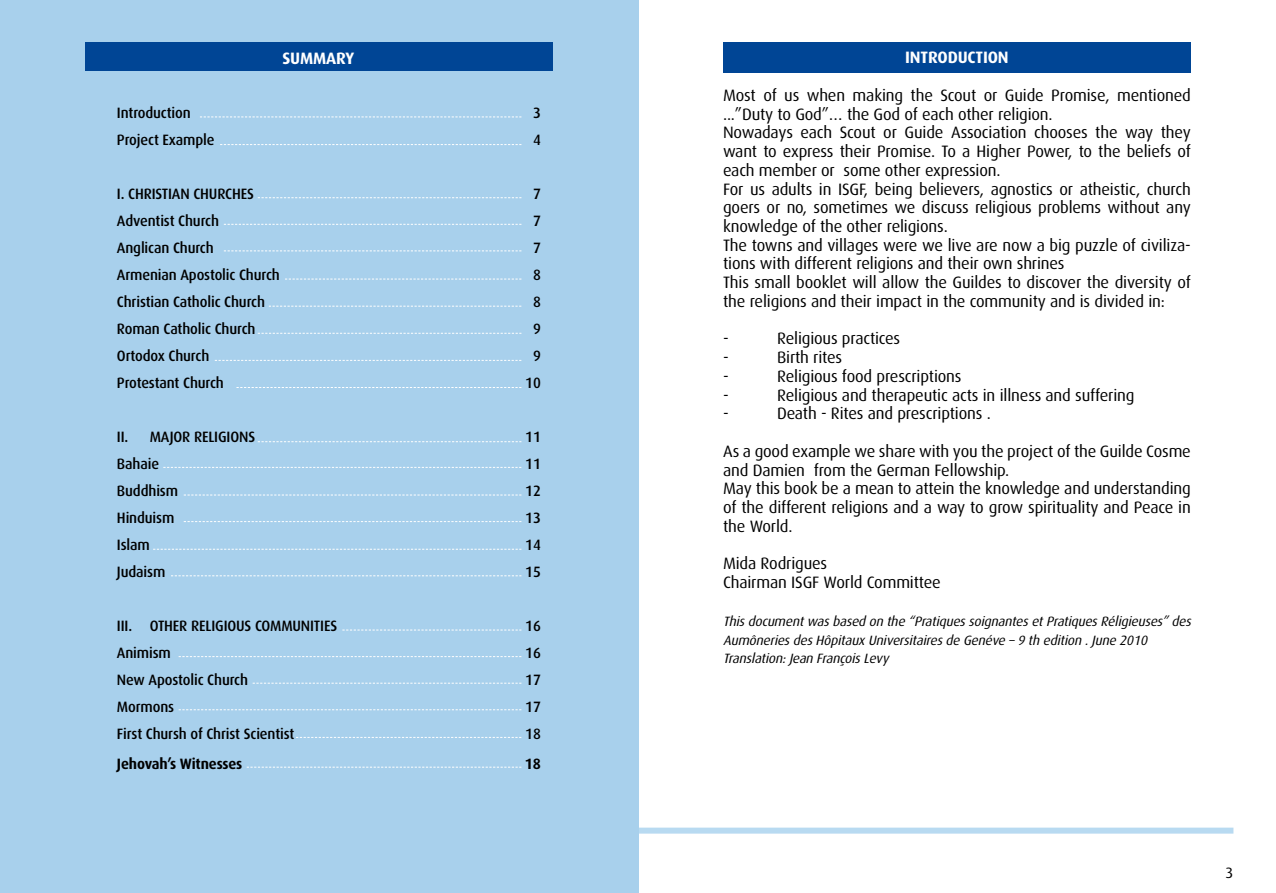
<style>
.page{position:relative;width:1276px;height:893px;background:#fff}
.page>*{position:absolute;margin:0;border:0;box-sizing:border-box;transform-origin:0 0}
.t1{font:16.5px/18.8px "Dax";letter-spacing:-.01em;color:#000}
.t2{font:700 16.5px "Dax";letter-spacing:-.01em;color:#fff}
.t3{font:500 15px "Dax";letter-spacing:-.01em;color:#000;scale:.96 1}
.t4{font:700 15px "Dax";letter-spacing:-.01em;color:#000;scale:.96 1}
.t5{font:15px "Dax";color:#000}
.t6{font:italic 13.5px/18.8px "Dax";color:#000}
</style>
<div class="page">
<div style="left:32px;top:828px;width:1201px;height:6px;background:#b8daf1"></div>
<div style="left:0;top:0;width:638px;height:893px;background:#a8d0ec"></div>
<div style="left:85px;top:43px;width:468px;height:28px;background:#004595"></div>
<div style="left:723px;top:43px;width:468px;height:30px;background:#004595"></div>
<svg style="left:200px;top:117px;width:321px;height:1px"></svg>
<svg style="left:220px;top:144px;width:301px;height:1px"></svg>
<svg style="left:258px;top:197px;width:263px;height:1px"></svg>
<svg style="left:224px;top:224px;width:297px;height:1px"></svg>
<svg style="left:224px;top:250px;width:297px;height:1px"></svg>
<svg style="left:285px;top:279px;width:236px;height:1px"></svg>
<svg style="left:269px;top:306px;width:252px;height:1px"></svg>
<svg style="left:258px;top:333px;width:263px;height:1px"></svg>
<svg style="left:215px;top:360px;width:306px;height:1px"></svg>
<svg style="left:236px;top:387px;width:285px;height:1px"></svg>
<svg style="left:258px;top:441px;width:263px;height:1px"></svg>
<svg style="left:163px;top:467px;width:358px;height:1px"></svg>
<svg style="left:184px;top:495px;width:337px;height:1px"></svg>
<svg style="left:184px;top:521px;width:337px;height:1px"></svg>
<svg style="left:153px;top:549px;width:368px;height:1px"></svg>
<svg style="left:171px;top:575px;width:350px;height:1px"></svg>
<svg style="left:342px;top:630px;width:179px;height:1px"></svg>
<svg style="left:179px;top:656px;width:342px;height:1px"></svg>
<svg style="left:253px;top:683px;width:268px;height:1px"></svg>
<svg style="left:179px;top:709px;width:342px;height:1px"></svg>
<svg style="left:296px;top:737px;width:225px;height:1px"></svg>
<svg style="left:247px;top:767px;width:274px;height:1px"></svg>
<p class="t2" style="left:282px;top:49px;width:73px">SUMMARY</p>
<p class="t3" style="left:117px;top:104px;width:78px">Introduction</p>
<p class="t3" style="left:533px;top:104px;width:10px">3</p>
<p class="t3" style="left:117px;top:131px;width:103px">Project Example</p>
<p class="t3" style="left:533px;top:131px;width:10px">4</p>
<p class="t3" style="left:117px;top:185px;width:144px">I. CHRISTIAN CHURCHES</p>
<p class="t3" style="left:533px;top:185px;width:10px">7</p>
<p class="t3" style="left:117px;top:212px;width:108px">Adventist Church</p>
<p class="t3" style="left:533px;top:212px;width:10px">7</p>
<p class="t3" style="left:117px;top:239px;width:102px">Anglican Church</p>
<p class="t3" style="left:533px;top:239px;width:10px">7</p>
<p class="t3" style="left:117px;top:266px;width:171px">Armenian Apostolic Church</p>
<p class="t3" style="left:533px;top:266px;width:10px">8</p>
<p class="t3" style="left:117px;top:293px;width:156px">Christian Catholic Church</p>
<p class="t3" style="left:533px;top:293px;width:10px">8</p>
<p class="t3" style="left:117px;top:320px;width:146px">Roman Catholic Church</p>
<p class="t3" style="left:533px;top:320px;width:10px">9</p>
<p class="t3" style="left:117px;top:347px;width:98px">Ortodox Church</p>
<p class="t3" style="left:533px;top:347px;width:10px">9</p>
<p class="t3" style="left:117px;top:374px;width:113px">Protestant Church</p>
<p class="t3" style="left:525px;top:374px;width:18px">10</p>
<p class="t3" style="left:117px;top:428px;width:145px">II. MAJOR RELIGIONS</p>
<p class="t3" style="left:525px;top:428px;width:18px">11</p>
<p class="t3" style="left:117px;top:455px;width:45px">Bahaie</p>
<p class="t3" style="left:525px;top:455px;width:18px">11</p>
<p class="t3" style="left:117px;top:482px;width:65px">Buddhism</p>
<p class="t3" style="left:525px;top:482px;width:18px">12</p>
<p class="t3" style="left:117px;top:509px;width:61px">Hinduism</p>
<p class="t3" style="left:525px;top:509px;width:18px">13</p>
<p class="t3" style="left:117px;top:536px;width:36px">Islam</p>
<p class="t3" style="left:525px;top:536px;width:18px">14</p>
<p class="t3" style="left:117px;top:563px;width:52px">Judaism</p>
<p class="t3" style="left:525px;top:563px;width:18px">15</p>
<p class="t3" style="left:117px;top:617px;width:231px">III. OTHER RELIGIOUS COMMUNITIES</p>
<p class="t3" style="left:525px;top:617px;width:18px">16</p>
<p class="t3" style="left:117px;top:644px;width:58px">Animism</p>
<p class="t3" style="left:525px;top:644px;width:18px">16</p>
<p class="t3" style="left:117px;top:671px;width:138px">New Apostolic Church</p>
<p class="t3" style="left:525px;top:671px;width:18px">17</p>
<p class="t3" style="left:117px;top:698px;width:61px">Mormons</p>
<p class="t3" style="left:525px;top:698px;width:18px">17</p>
<p class="t3" style="left:117px;top:725px;width:186px">First Chursh of Christ Scientist</p>
<p class="t3" style="left:525px;top:725px;width:18px">18</p>
<p class="t4" style="left:117px;top:755px;width:132px">Jehovah’s Witnesses</p>
<p class="t4" style="left:525px;top:755px;width:18px">18</p>
<p class="t2" style="left:905px;top:48px;width:105px">INTRODUCTION</p>
<p class="t1" style="left:723px;top:86px;width:469px">Most of us when making the Scout or Guide Promise, mentioned ...”Duty to God”… the God of each other religion.<br>Nowadays each Scout or Guide Association chooses the way they want to express their Promise. To a Higher Power, to the beliefs of each member or some other expression.<br>For us adults in ISGF, being believers, agnostics or atheistic, church goers or no, sometimes we discuss religious problems without any knowledge of the other religions.<br>The towns and villages were we live are now a big puzzle of civiliza&shy;tions with different religions and their own shrines<br>This small booklet will allow the Guildes to discover the diversity of the religions and their impact in the community and is divided in:</p>
<p class="t1" style="left:723px;top:330px;width:7px">-</p>
<p class="t1" style="left:777px;top:330px;width:125px">Religious practices</p>
<p class="t1" style="left:723px;top:348px;width:7px">-</p>
<p class="t1" style="left:777px;top:348px;width:67px">Birth rites</p>
<p class="t1" style="left:723px;top:367px;width:7px">-</p>
<p class="t1" style="left:777px;top:367px;width:186px">Religious food prescriptions</p>
<p class="t1" style="left:723px;top:386px;width:7px">-</p>
<p class="t1" style="left:777px;top:386px;width:359px">Religious and therapeutic acts in illness and suffering</p>
<p class="t1" style="left:723px;top:405px;width:7px">-</p>
<p class="t1" style="left:777px;top:405px;width:215px">Death - Rites and prescriptions .</p>
<p class="t1" style="left:723px;top:442px;width:469px">As a good example we share with you the project of the Guilde Cosme and Damien from the German Fellowship.<br>May this book be a mean to attein the knowledge and understanding of the different religions and a way to grow spirituality and Peace in the World.</p>
<p class="t1" style="left:723px;top:555px;width:219px">Mida Rodrigues<br>Chairman ISGF World Committee</p>
<p class="t6" style="left:723px;top:612px;width:472px">Thisdocumentwasbased on the “PratiquessoignantesetPratiquesRéligieuses”des<br>AumôneriesdesHôpitauxUniversitairesde Genéve –9 th edition .J une 2010<br>Translation:Jean FrançoisLevy</p>
<p class="t5" style="left:1225px;top:864px;width:9px">3</p>
</div>
